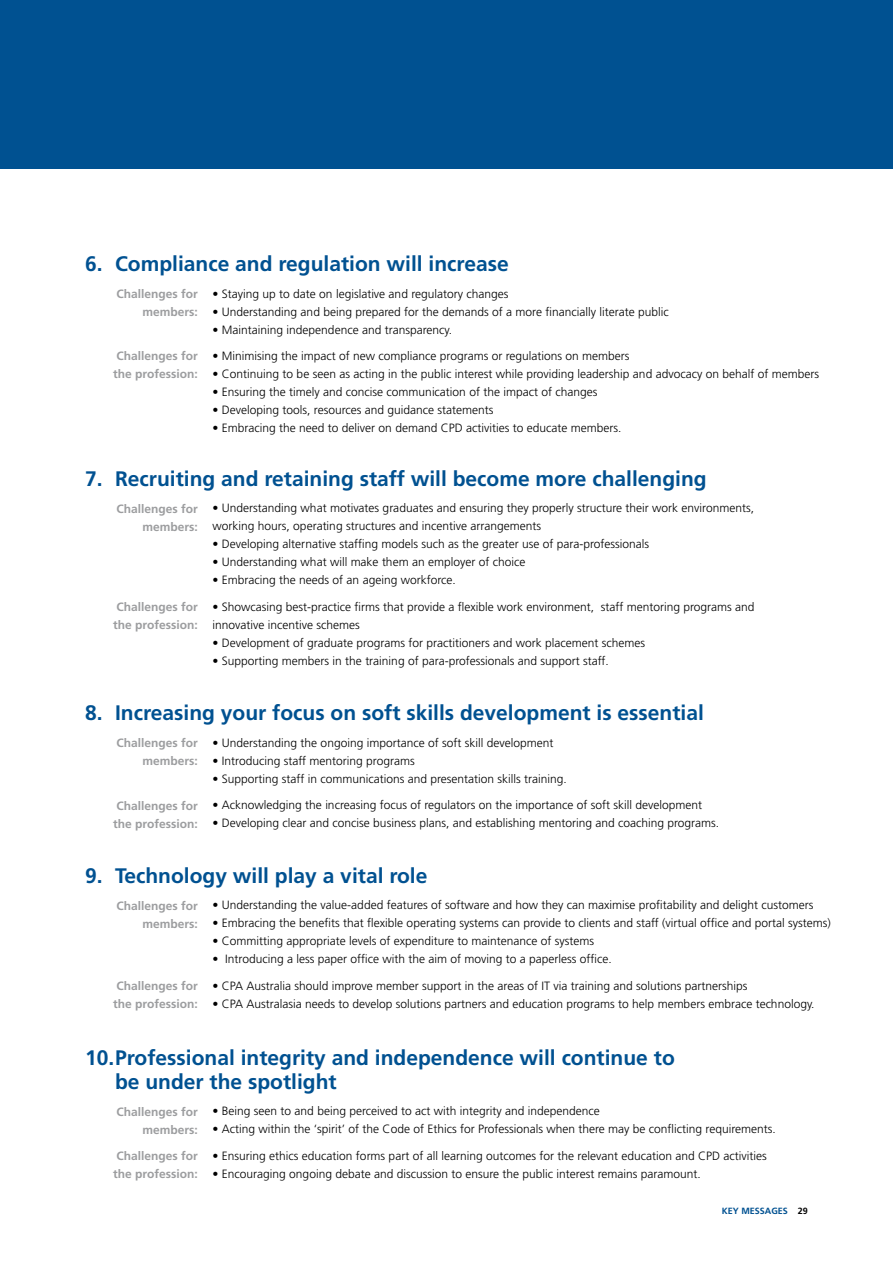
<style>
.page{position:relative;width:893px;height:1263px;background:#fff}
.page>*{position:absolute;margin:0;border:0;box-sizing:border-box;transform-origin:0 0}
.t1{font:700 21px/24px "Frutiger";color:#005191}
.t2{font:300 12px/18px "Frutiger";color:#000}
.t3{font:700 12px/18px "Frutiger";color:#9c9d9f;text-align:right}
.t4{font:700 9px "Frutiger";color:#005191}
.t5{font:700 9px "Frutiger";color:#000}
</style>
<div class="page">
<div style="left:0;top:0;width:893px;height:168px;background:#005191"></div>
<h1 class="t1" style="left:85px;top:252px;width:425px">6. Compliance and regulation will increase</h1>
<p class="t2" style="left:213px;top:285px;width:297px">• Staying up to date on legislative and regulatory changes</p>
<p class="t2" style="left:213px;top:303px;width:458px">• Understanding and being prepared for the demands of a more financially literate public</p>
<p class="t2" style="left:213px;top:321px;width:241px">• Maintaining independence and transparency.</p>
<p class="t2" style="left:213px;top:347px;width:418px">• Minimising the impact of new compliance programs or regulations on members</p>
<p class="t2" style="left:213px;top:365px;width:608px">• Continuing to be seen as acting in the public interest while providing leadership and advocacy on behalf of members</p>
<p class="t2" style="left:213px;top:383px;width:386px">• Ensuring the timely and concise communication of the impact of changes</p>
<p class="t2" style="left:213px;top:401px;width:282px">• Developing tools, resources and guidance statements</p>
<p class="t2" style="left:213px;top:419px;width:410px">• Embracing the need to deliver on demand CPD activities to educate members.</p>
<p class="t3" style="left:116px;top:285px;width:83px">Challenges for members:</p>
<p class="t3" style="left:113px;top:347px;width:86px;text-align:left">Challenges for the profession:</p>
<h1 class="t1" style="left:85px;top:467px;width:623px">7. Recruiting and retaining staff will become more challenging</h1>
<p class="t2" style="left:213px;top:499px;width:543px">• Understanding what motivates graduates and ensuring they properly structure their work environments, working hours, operating structures and incentive arrangements</p>
<p class="t2" style="left:213px;top:535px;width:438px">• Developing alternative staffing models such as the greater use of para-professionals</p>
<p class="t2" style="left:213px;top:553px;width:314px">• Understanding what will make them an employer of choice</p>
<p class="t2" style="left:213px;top:571px;width:245px">• Embracing the needs of an ageing workforce.</p>
<p class="t2" style="left:213px;top:598px;width:543px">• Showcasing best-practice firms that provide a flexible work environment, staff mentoring programs and innovative incentive schemes</p>
<p class="t2" style="left:213px;top:634px;width:434px">• Development of graduate programs for practitioners and work placement schemes</p>
<p class="t2" style="left:213px;top:652px;width:398px">• Supporting members in the training of para-professionals and support staff.</p>
<p class="t3" style="left:116px;top:500px;width:83px">Challenges for members:</p>
<p class="t3" style="left:113px;top:598px;width:86px;text-align:left">Challenges for the profession:</p>
<h1 class="t1" style="left:85px;top:701px;width:620px">8. I ncreasing your focus on soft skills development is essential</h1>
<p class="t2" style="left:213px;top:734px;width:342px">• Understanding the ongoing importance of soft skill development</p>
<p class="t2" style="left:213px;top:752px;width:204px">• Introducing staff mentoring programs</p>
<p class="t2" style="left:213px;top:770px;width:356px">• Supporting staff in communications and presentation skills training.</p>
<p class="t2" style="left:213px;top:796px;width:491px">• Acknowledging the increasing focus of regulators on the importance of soft skill development</p>
<p class="t2" style="left:213px;top:814px;width:508px">• Developing clear and concise business plans, and establishing mentoring and coaching programs.</p>
<p class="t3" style="left:116px;top:734px;width:83px">Challenges for members:</p>
<p class="t3" style="left:113px;top:796px;width:86px;text-align:left">Challenges for the profession:</p>
<h1 class="t1" style="left:85px;top:864px;width:344px">9. Technology will play a vital role</h1>
<p class="t2" style="left:213px;top:896px;width:602px">• Understanding the value-added features of software and how they can maximise profitability and delight customers</p>
<p class="t2" style="left:213px;top:914px;width:620px">• Embracing the benefits that flexible operating systems can provide to clients and staff (virtual office and portal systems)</p>
<p class="t2" style="left:213px;top:932px;width:383px">• Committing appropriate levels of expenditure to maintenance of systems</p>
<p class="t2" style="left:213px;top:950px;width:401px">• Introducing a less paper office with the aim of moving to a paperless office.</p>
<p class="t2" style="left:213px;top:977px;width:536px">• CPA Australia should improve member support in the areas of IT via training and solutions partnerships</p>
<p class="t2" style="left:213px;top:995px;width:603px">• CPA Australasia needs to develop solutions partners and education programs to help members embrace technology.</p>
<p class="t3" style="left:116px;top:897px;width:83px">Challenges for members:</p>
<p class="t3" style="left:113px;top:977px;width:86px;text-align:left">Challenges for the profession:</p>
<h1 class="t1" style="left:115px;top:1045px;width:561px;text-indent:-30px">10.Professional integrity and independence will continue to be under the spotlight</h1>
<p class="t2" style="left:213px;top:1102px;width:389px">• Being seen to and being perceived to act with integrity and independence</p>
<p class="t2" style="left:213px;top:1120px;width:565px">• Acting within the ‘spirit’ of the Code of Ethics for Professionals when there may be conflicting requirements.</p>
<p class="t2" style="left:213px;top:1147px;width:556px">• Ensuring ethics education forms part of all learning outcomes for the relevant education and CPD activities</p>
<p class="t2" style="left:213px;top:1165px;width:490px">• Encouraging ongoing debate and discussion to ensure the public interest remains paramount.</p>
<p class="t3" style="left:116px;top:1103px;width:83px">Challenges for members:</p>
<p class="t3" style="left:113px;top:1147px;width:86px;text-align:left">Challenges for the profession:</p>
<p class="t4" style="left:722px;top:1206px;width:27px">KEY MESS</p>
<p class="t4" style="left:765px;top:1206px;width:19px">AGES</p>
<p class="t5" style="left:798px;top:1206px;width:12px">29</p>
</div>
